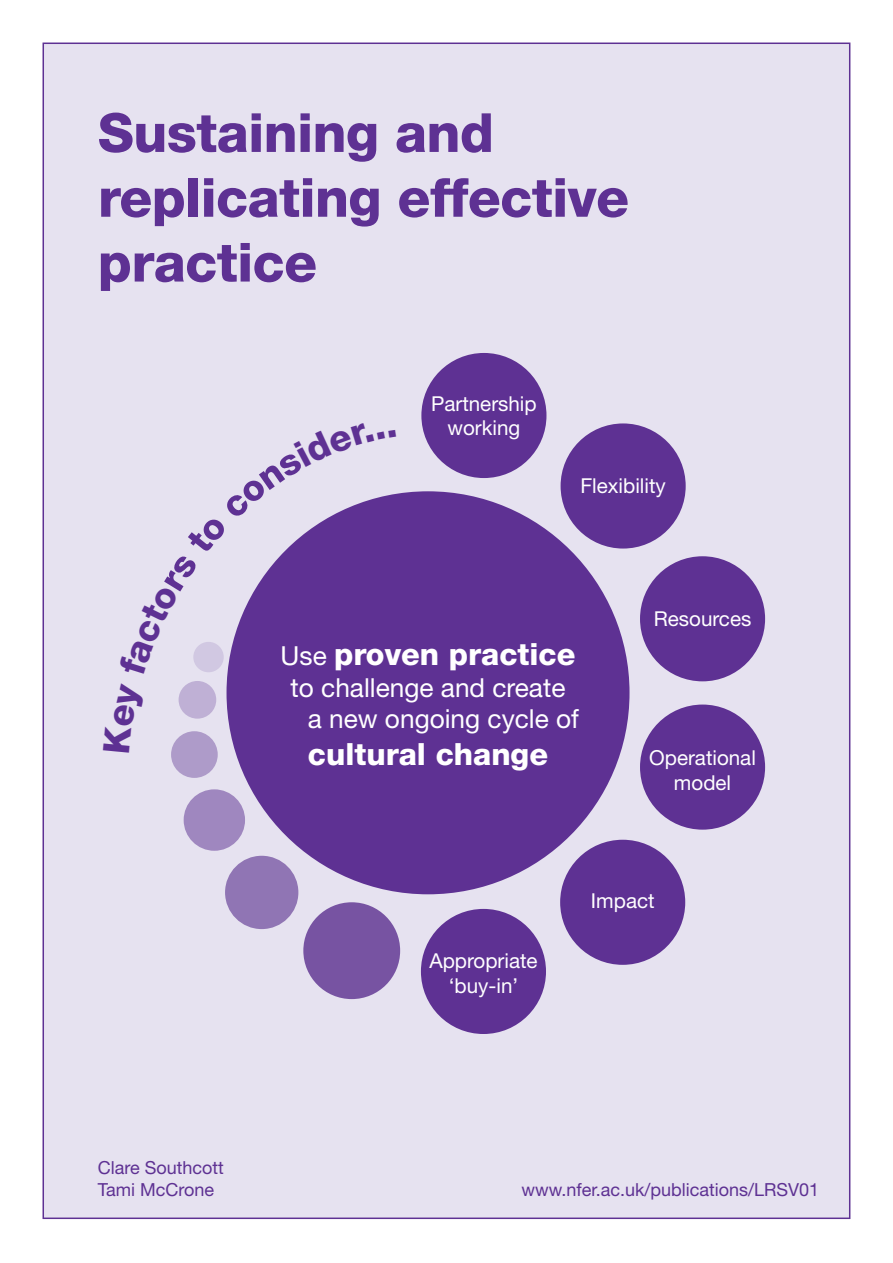
<style>
.page{position:relative;width:893px;height:1263px;background:#fff}
.page>*{position:absolute;margin:0;border:0;box-sizing:border-box;transform-origin:0 0}
.t1{font:800 54px/64.8px "Helvetica Neue";letter-spacing:-.01em;color:#5e3193}
.t2{font:800 30.6px "Helvetica Neue";color:#fff}
.t3{font:26.25px "Helvetica Neue";color:#fff}
.t4{font:20.55px/24.8px "Helvetica Neue";color:#fff;text-align:center}
.t5{font:18px "Helvetica Neue";color:#5e3193}
.s1{font-weight:400;font-size:26.25px}
</style>
<div class="page">
<div style="left:43px;top:43px;width:807px;height:1176px;background:#e6e2f0;border:2px solid #5e3193"></div>
<div style="left:227px;top:491px;width:402px;height:403px;background:#5e3193;border-radius:50%"></div>
<div style="left:421px;top:353px;width:125px;height:125px;background:#5e3193;border-radius:50%"></div>
<div style="left:561px;top:423px;width:125px;height:125px;background:#5e3193;border-radius:50%"></div>
<div style="left:640px;top:556px;width:125px;height:125px;background:#5e3193;border-radius:50%"></div>
<div style="left:640px;top:704px;width:125px;height:126px;background:#5e3193;border-radius:50%"></div>
<div style="left:560px;top:840px;width:125px;height:125px;background:#5e3193;border-radius:50%"></div>
<div style="left:421px;top:909px;width:125px;height:125px;background:#5e3193;border-radius:50%"></div>
<div style="left:303px;top:902px;width:97px;height:97px;background:#7753a2;border-radius:50%"></div>
<div style="left:225px;top:856px;width:73px;height:73px;background:#9075b4;border-radius:50%"></div>
<div style="left:184px;top:789px;width:61px;height:62px;background:#9f87bf;border-radius:50%"></div>
<div style="left:171px;top:731px;width:47px;height:47px;background:#ae9bc9;border-radius:50%"></div>
<div style="left:179px;top:681px;width:37px;height:38px;background:#bfb0d5;border-radius:50%"></div>
<svg style="left:193px;top:494px;width:202px;height:183px"></svg>
<p class="t1" style="left:98px;top:100px;width:533px">Sustaining and replicating effective practice</p>
<p class="t4" style="left:431px;top:391px;width:107px">Partnership working</p>
<p class="t4" style="left:580px;top:473px;width:87px">Flexibility</p>
<p class="t4" style="left:654px;top:606px;width:99px">Resources</p>
<p class="t2" style="left:281px;top:636px;width:296px"><span class="s1">Use</span> proven practice</p>
<p class="t3" style="left:291px;top:672px;width:276px">to challenge and create</p>
<p class="t3" style="left:308px;top:703px;width:273px">a new ongoing cycle of</p>
<p class="t2" style="left:308px;top:736px;width:242px">cultural change</p>
<p class="t4" style="left:649px;top:745px;width:108px">Operational model</p>
<p class="t4" style="left:429px;top:948px;width:110px">Appropriate</p>
<p class="t4" style="left:449px;top:973px;width:71px">‘buy-in’</p>
<p class="t4" style="left:591px;top:888px;width:65px">Impact</p>
<p class="t5" style="left:98px;top:1157px;width:128px">Clare Southcott</p>
<p class="t5" style="left:98px;top:1179px;width:118px">Tami McCrone</p>
<p class="t5" style="left:522px;top:1178px;width:299px">www.nfer.ac.uk/publications/LRSV01</p>
</div>
